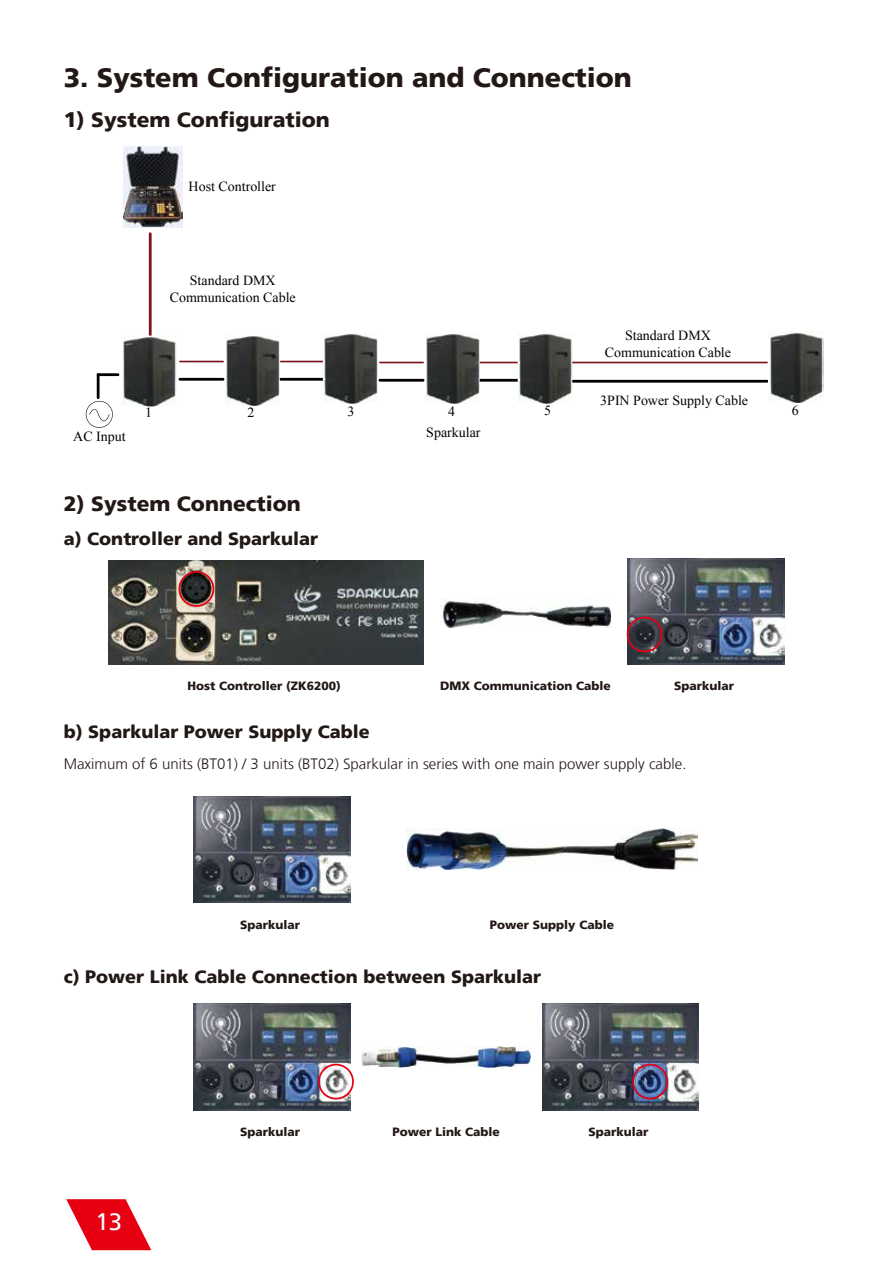
<style>
.page{position:relative;width:893px;height:1263px;background:#fff}
.page>*{position:absolute;margin:0;border:0;box-sizing:border-box;transform-origin:0 0}
.t1{font:900 27px "Frutiger LT";color:#221815}
.t2{font:24px "Frutiger LT";color:#fff}
.t3{font:900 21px "Frutiger LT";color:#221815}
.t4{font:900 18px "Frutiger LT";color:#221815}
.t5{font:300 15px "Frutiger LT";color:#221815}
.t6{font:13.95px/16.6px "Times New Roman";color:#040000;text-align:center}
.t7{font:900 12px "Frutiger LT";color:#221815}
</style>
<div class="page">
<hr style="left:149px;top:232px;width:3px;height:108px;background:#7b171c">
<hr style="left:279px;top:378px;width:46px;height:3px;background:#040000">
<hr style="left:280px;top:361px;width:45px;height:1px;background:#7b171c">
<hr style="left:379px;top:379px;width:45px;height:3px;background:#040000">
<hr style="left:379px;top:362px;width:45px;height:1px;background:#7b171c">
<hr style="left:475px;top:379px;width:46px;height:3px;background:#040000">
<hr style="left:476px;top:362px;width:44px;height:1px;background:#7b171c">
<hr style="left:572px;top:380px;width:196px;height:3px;background:#040000">
<hr style="left:571px;top:362px;width:197px;height:1px;background:#7b171c">
<hr style="left:179px;top:378px;width:45px;height:3px;background:#040000">
<hr style="left:179px;top:361px;width:45px;height:1px;background:#7b171c">
<svg style="left:86px;top:401px;width:27px;height:27px"></svg>
<hr style="left:97px;top:373px;width:3px;height:26px;background:#040000">
<hr style="left:97px;top:373px;width:22px;height:3px;background:#040000">
<img style="left:124px;top:147px;width:58px;height:80px">
<img style="left:122px;top:336px;width:54px;height:70px">
<svg style="left:149px;top:336px;width:3px;height:4px"></svg>
<img style="left:225px;top:335px;width:54px;height:71px">
<img style="left:323px;top:333px;width:54px;height:71px">
<img style="left:426px;top:333px;width:54px;height:71px">
<svg style="left:475px;top:379px;width:5px;height:3px"></svg>
<img style="left:518px;top:333px;width:54px;height:71px">
<img style="left:768px;top:332px;width:55px;height:71px">
<img style="left:441px;top:598px;width:169px;height:29px">
<img style="left:109px;top:560px;width:314px;height:104px">
<svg style="left:179px;top:571px;width:35px;height:36px"></svg>
<img style="left:628px;top:558px;width:156px;height:106px">
<svg style="left:627px;top:617px;width:35px;height:35px"></svg>
<img style="left:194px;top:796px;width:156px;height:106px">
<img style="left:407px;top:828px;width:290px;height:42px">
<img style="left:194px;top:1004px;width:156px;height:106px">
<img style="left:542px;top:1004px;width:157px;height:106px">
<img style="left:361px;top:1046px;width:170px;height:22px">
<svg style="left:318px;top:1064px;width:36px;height:35px"></svg>
<svg style="left:632px;top:1064px;width:36px;height:35px"></svg>
<svg style="left:66px;top:1199px;width:85px;height:51px"></svg>
<h1 class="t1" style="left:64px;top:61px;width:570px">3. System Configuration and Connection</h1>
<h3 class="t3" style="left:64px;top:107px;width:268px">1) System Configuration</h3>
<p class="t6" style="left:189px;top:178px;width:89px">Host Controller</p>
<p class="t6" style="left:170px;top:272px;width:128px">Standard DMX<br>Communication Cable</p>
<p class="t6" style="left:605px;top:327px;width:128px">Standard DMX<br>Communication Cable</p>
<p class="t6" style="left:73px;top:428px;width:54px">AC Input</p>
<p class="t6" style="left:600px;top:391px;width:149px">3PIN Power Supply Cable</p>
<p class="t6" style="left:145px;top:404px;width:8px">1</p>
<p class="t6" style="left:248px;top:403px;width:8px">2</p>
<p class="t6" style="left:348px;top:402px;width:8px">3</p>
<p class="t6" style="left:448px;top:402px;width:8px">4</p>
<p class="t6" style="left:544px;top:402px;width:8px">5</p>
<p class="t6" style="left:792px;top:402px;width:8px">6</p>
<p class="t6" style="left:426px;top:424px;width:56px">Sparkular</p>
<h3 class="t3" style="left:64px;top:491px;width:238px">2) System Connection</h3>
<p class="t4" style="left:64px;top:528px;width:256px">a) Controller and Sparkular</p>
<p class="t7" style="left:187px;top:679px;width:155px">Host Controller (ZK6200)</p>
<p class="t7" style="left:674px;top:679px;width:62px">Sparkular</p>
<p class="t7" style="left:440px;top:679px;width:172px">DMX Communication Cable</p>
<p class="t4" style="left:64px;top:720px;width:308px">b) Sparkular Power Supply Cable</p>
<p class="t5" style="left:64px;top:756px;width:624px">Maximum of 6 units (BT01) / 3 units (BT02) Sparkular in series with one main power supply cable.</p>
<p class="t7" style="left:240px;top:917px;width:62px">Sparkular</p>
<p class="t7" style="left:490px;top:917px;width:126px">Power Supply Cable</p>
<p class="t4" style="left:64px;top:966px;width:479px">c) Power Link Cable Connection between Sparkular</p>
<h2 class="t2" style="left:95px;top:1208px;width:28px">13</h2>
<p class="t7" style="left:240px;top:1125px;width:62px">Sparkular</p>
<p class="t7" style="left:392px;top:1125px;width:109px">Power Link Cable</p>
<p class="t7" style="left:589px;top:1125px;width:62px">Sparkular</p>
</div>
